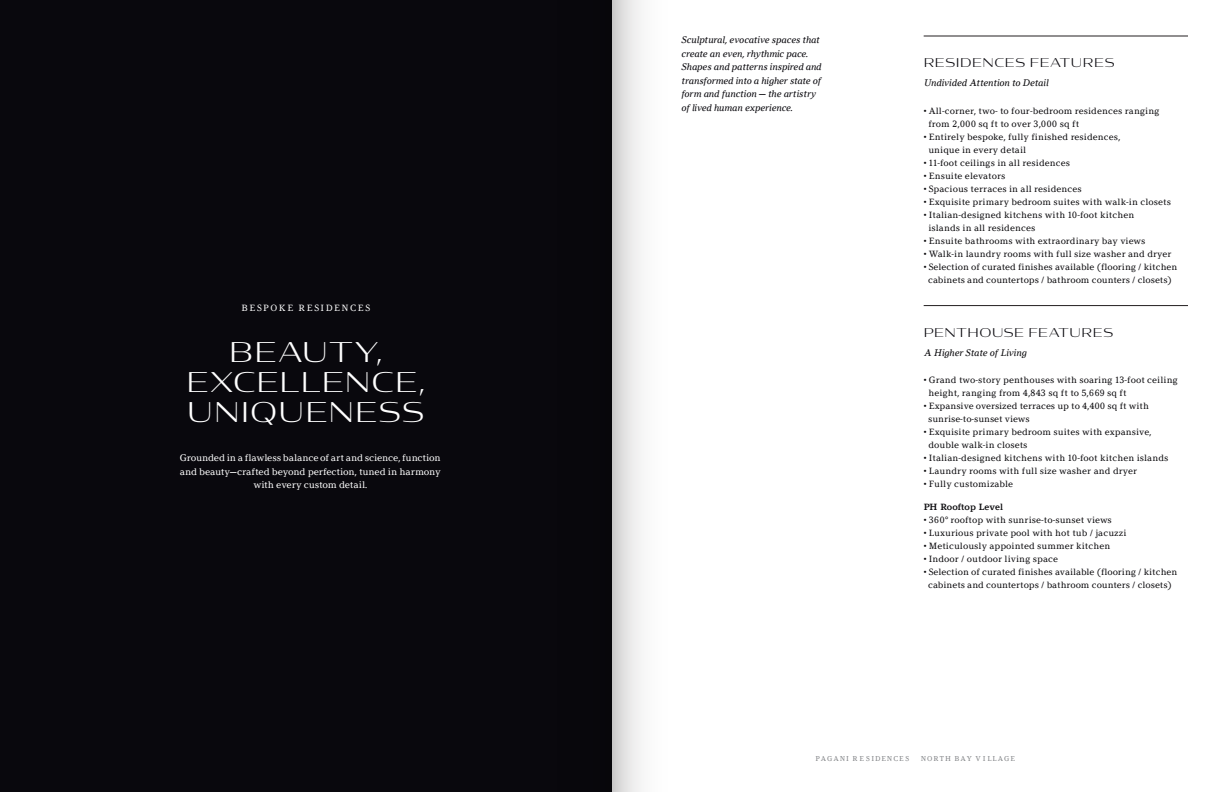
<style>
.page{position:relative;width:1224px;height:792px;background:#fff}
.page>*{position:absolute;margin:0;border:0;box-sizing:border-box;transform-origin:0 0}
.t1{font:300 27px/30px "Condor Wide";letter-spacing:.04em;color:#fff;text-align:center}
.t2{font:300 12px "Condor Wide";letter-spacing:.05em;color:#09080d}
.t3{font:italic 9.5px/13.5px "Argesta Text";letter-spacing:-.005em;color:#09080d}
.t4{font:9.5px/13.5px "Argesta Text";letter-spacing:-.025em;color:#fff;text-align:center}
.t5{font:italic 9.5px "Argesta Text";color:#0a090c}
.t6{font:9px/13px "Argesta Text";color:#0a090c}
.t7{font:9px "Argesta Text";letter-spacing:.165em;color:#fff}
.t8{font:700 9px "Argesta Text";color:#0a090c}
.t9{font:7px "Argesta Text";letter-spacing:.12em;color:#808285}
</style>
<div class="page">
<div style="left:0;top:0;width:612px;height:792px;background:#09080d"></div>
<hr style="left:924px;top:36px;width:264px;height:1px;background:#231f20">
<hr style="left:924px;top:305px;width:264px;height:1px;background:#231f20">
<svg style="left:612px;top:0;width:29px;height:792px"></svg>
<p class="t7" style="left:242px;top:303px;width:130px">BESPOKE RESIDENCES</p>
<p class="t1" style="left:186px;top:336px;width:241px">BEAUTY,<br>EXCELLENCE,<br>UNIQUENESS</p>
<p class="t4" style="left:180px;top:451px;width:262px">Grounded in a flawless balance of art and science, function and beauty—crafted beyond perfection, tuned in harmony with every custom detail.</p>
<p class="t3" style="left:681px;top:33px;width:142px">Sculptural, evocative spaces that create an even, rhythmic pace.<br>Shapes and patterns inspired and transformed into a higher state of form and function — the artistry of lived human experience.</p>
<p class="t2" style="left:924px;top:55px;width:193px">RESIDENCES FEATURES</p>
<p class="t5" style="left:924px;top:77px;width:126px">Undivided Attention to Detail</p>
<p class="t6" style="left:928px;top:105px;width:233px;text-indent:-5px">• All-corner, two- to four-bedroom residences ranging from 2,000 sq ft to over 3,000 sq ft</p>
<p class="t6" style="left:928px;top:131px;width:194px;text-indent:-5px">• Entirely bespoke, fully finished residences, unique in every detail</p>
<p class="t6" style="left:924px;top:157px;width:148px">• 11-foot ceilings in all residences</p>
<p class="t6" style="left:924px;top:170px;width:83px">• Ensuite elevators</p>
<p class="t6" style="left:924px;top:183px;width:160px">• Spacious terraces in all residences</p>
<p class="t6" style="left:924px;top:196px;width:249px">• Exquisite primary bedroom suites with walk-in closets</p>
<p class="t6" style="left:928px;top:209px;width:207px;text-indent:-5px">• Italian-designed kitchens with 10-foot kitchen islands in all residences</p>
<p class="t6" style="left:924px;top:235px;width:223px">• Ensuite bathrooms with extraordinary bay views</p>
<p class="t6" style="left:924px;top:248px;width:250px">• Walk-in laundry rooms with full size washer and dryer</p>
<p class="t6" style="left:924px;top:261px;width:255px;text-align:center">• Selection of curated finishes available (flooring / kitchen cabinets and countertops / bathroom counters / closets)</p>
<p class="t2" style="left:924px;top:325px;width:191px">PENTHOUSE FEATURES</p>
<p class="t5" style="left:924px;top:347px;width:104px">A Higher State of Living</p>
<p class="t6" style="left:928px;top:373px;width:251px;text-indent:-5px">• Grand two-story penthouses with soaring 13-foot ceiling height, ranging from 4,843 sq ft to 5,669 sq ft</p>
<p class="t6" style="left:928px;top:399px;width:222px;text-indent:-5px">• Expansive oversized terraces up to 4,400 sq ft with sunrise-to-sunset views</p>
<p class="t6" style="left:928px;top:425px;width:225px;text-indent:-5px">• Exquisite primary bedroom suites with expansive, double walk-in closets</p>
<p class="t6" style="left:924px;top:451px;width:246px">• Italian-designed kitchens with 10-foot kitchen islands</p>
<p class="t6" style="left:924px;top:464px;width:215px">• Laundry rooms with full size washer and dryer</p>
<p class="t6" style="left:924px;top:477px;width:91px">• Fully customizable</p>
<p class="t8" style="left:924px;top:501px;width:81px">PH Rooftop Level</p>
<p class="t6" style="left:924px;top:513px;width:190px">• 360° rooftop with sunrise-to-sunset views</p>
<p class="t6" style="left:924px;top:526px;width:204px">• Luxurious private pool with hot tub / jacuzzi</p>
<p class="t6" style="left:924px;top:539px;width:188px">• Meticulously appointed summer kitchen</p>
<p class="t6" style="left:924px;top:552px;width:136px">• Indoor / outdoor living space</p>
<p class="t6" style="left:924px;top:565px;width:255px;text-align:center">• Selection of curated finishes available (flooring / kitchen cabinets and countertops / bathroom counters / closets)</p>
<p class="t9" style="left:816px;top:755px;width:95px">PAGANI R E S IDENCE S</p>
<p class="t9" style="left:921px;top:755px;width:96px">NORTH BAY V I LLAGE</p>
</div>
